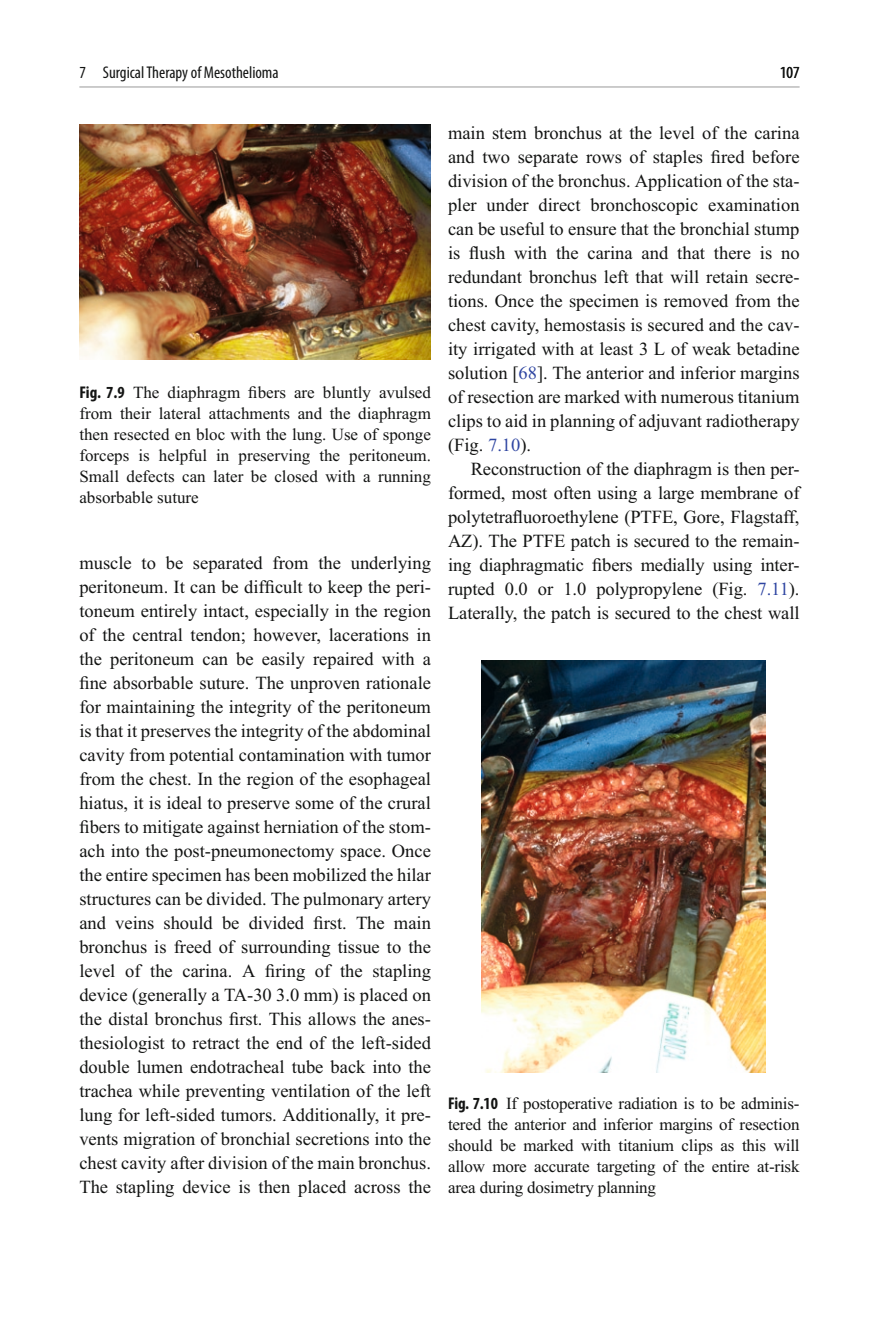
<style>
.page{position:relative;width:879px;height:1333px;background:#fff}
.page>*{position:absolute;margin:0;border:0;box-sizing:border-box;transform-origin:0 0}
.t1{font:18.4px/24px "Times New Roman";color:#131413;text-align:justify}
.t2{font:17px/21px "Times New Roman";letter-spacing:-.005em;color:#131413;text-align:justify}
.t3{font:condensed 17px "Myriad Pro";color:#131413}
.s1{font-family:"Myriad Pro";font-weight:700;font-stretch:condensed}
.s2{color:#2e45a1}
</style>
<div class="page">
<hr style="left:79px;top:86px;width:720px;height:1px;background:#999">
<img style="left:482px;top:660px;width:283px;height:412px">
<img style="left:79px;top:125px;width:352px;height:235px">
<p class="t3" style="left:79px;top:63px;width:201px">7 Surgical Therapy of Mesothelioma</p>
<p class="t3" style="left:780px;top:63px;width:21px">107</p>
<p class="t2" style="left:79px;top:381px;width:353px"><span class="s1">Fig. 7.9</span> The diaphragm fibers are bluntly avulsed from their lateral attachments and the diaphragm then resected en bloc with the lung. Use of sponge forceps is helpful in preserving the peritoneum.<br>Small defects can later be closed with a running absorbable suture</p>
<p class="t1" style="left:79px;top:550px;width:353px">muscle to be separated from the underlying peritoneum. It can be difficult to keep the peri&shy;toneum entirely intact, especially in the region of the central tendon; however, lacerations in the peritoneum can be easily repaired with a fine absorbable suture. The unproven rationale for maintaining the integrity of the peritoneum is that it preserves the integrity of the abdominal cavity from potential contamination with tumor from the chest. In the region of the esophageal hiatus, it is ideal to preserve some of the crural fibers to mitigate against herniation of the stom&shy;ach into the post-pneumonectomy space. Once the entire specimen has been mobilized the hilar structures can be divided. The pulmonary artery and veins should be divided first. The main bronchus is freed of surrounding tissue to the level of the carina. A firing of the stapling device (generally a TA-30 3.0 mm) is placed on the distal bronchus first. This allows the anes&shy;thesiologist to retract the end of the left-sided double lumen endotracheal tube back into the trachea while preventing ventilation of the left lung for left-sided tumors. Additionally, it pre&shy;vents migration of bronchial secretions into the chest cavity after division of the main bronchus.<br>The stapling device is then placed across the</p>
<p class="t1" style="left:448px;top:120px;width:353px">main stem bronchus at the level of the carina and two separate rows of staples fired before division of the bronchus. Application of the sta&shy;pler under direct bronchoscopic examination can be useful to ensure that the bronchial stump is flush with the carina and that there is no redundant bronchus left that will retain secre&shy;tions. Once the specimen is removed from the chest cavity, hemostasis is secured and the cav&shy;ity irrigated with at least 3 L of weak betadine solution [<span class="s2">68</span>]. The anterior and inferior margins of resection are marked with numerous titanium clips to aid in planning of adjuvant radiotherapy (Fig. <span class="s2">7.10</span>).</p>
<p class="t1" style="left:448px;top:456px;width:353px;text-indent:23px">Reconstruction of the diaphragm is then per&shy;formed, most often using a large membrane of polytetrafluoroethylene (PTFE, Gore, Flagstaff, AZ). The PTFE patch is secured to the remain&shy;ing diaphragmatic fibers medially using inter&shy;rupted 0.0 or 1.0 polypropylene (Fig. <span class="s2">7.11</span>).<br>Laterally, the patch is secured to the chest wall</p>
<p class="t2" style="left:448px;top:1092px;width:353px"><span class="s1">Fig. 7.10</span> If postoperative radiation is to be adminis&shy;tered the anterior and inferior margins of resection should be marked with titanium clips as this will allow more accurate targeting of the entire at-risk area during dosimetry planning</p>
</div>
